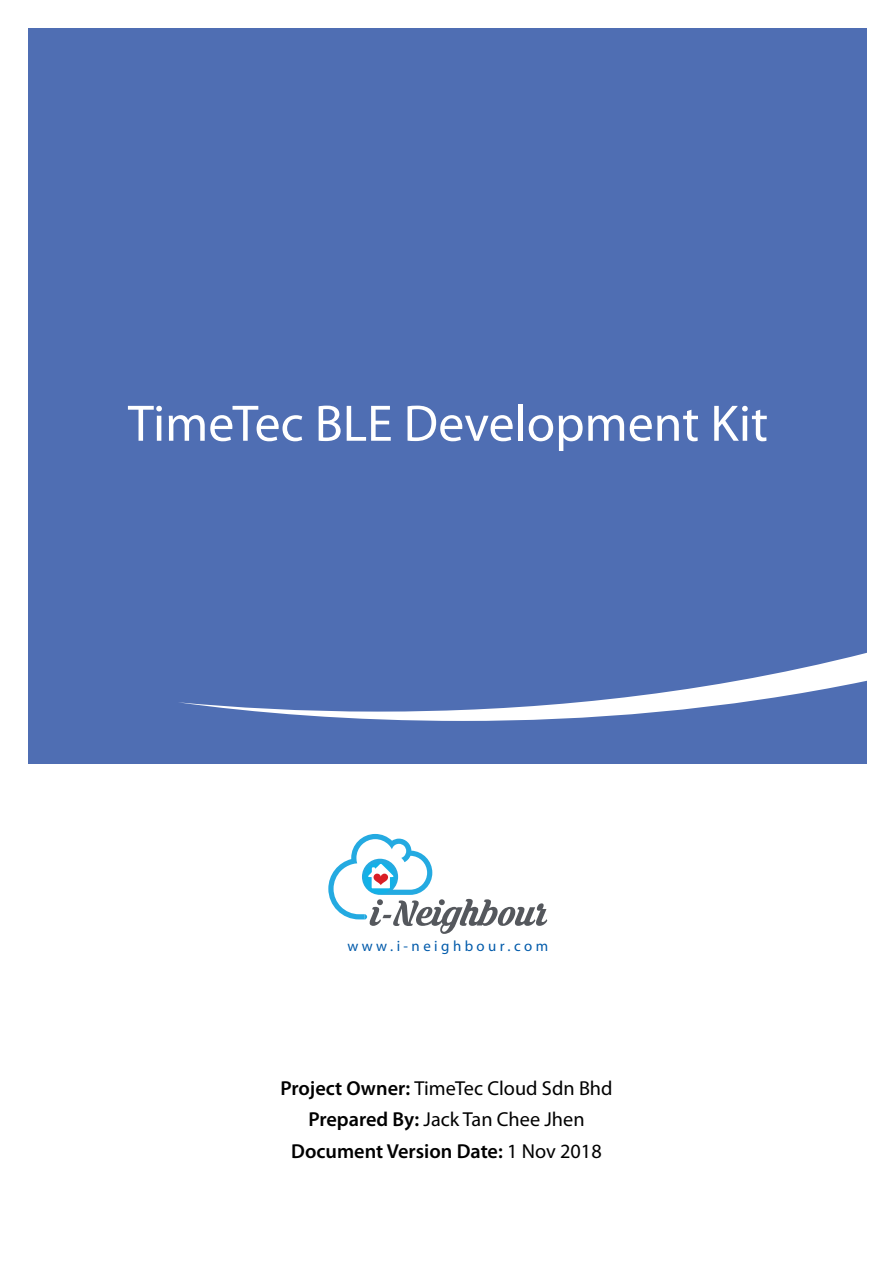
<style>
.page{position:relative;width:893px;height:1276px;background:#fff}
.page>*{position:absolute;margin:0;border:0;box-sizing:border-box;transform-origin:0 0}
.t1{font:51.75px "Myriad Pro";color:#fff}
.t2{font:20.25px "Myriad Pro";color:#000}
.t3{font:600 20.25px "Myriad Pro";color:#000}
.t4{font:14.85px "Myriad";letter-spacing:.23em;color:#015aaa}
.s1{font-weight:600}
.s2{font-weight:400}
</style>
<div class="page">
<div style="left:28px;top:28px;width:839px;height:735px;background:#4f6eb3"></div>
<svg style="left:179px;top:652px;width:688px;height:69px"></svg>
<svg style="left:328px;top:834px;width:219px;height:100px"></svg>
<p class="t1" style="left:128px;top:391px;width:642px">TimeTec BLE Development Kit</p>
<p class="t4" style="left:347px;top:938px;width:202px">www.i-neighbour.com</p>
<p class="t2" style="left:280px;top:1075px;width:334px"><span class="s1">Project Owner:</span> TimeTec Cloud Sdn Bhd</p>
<p class="t2" style="left:308px;top:1107px;width:278px"><span class="s1">Prepared By:</span> Jack Tan Chee Jhen</p>
<p class="t3" style="left:291px;top:1138px;width:312px">Document Version Date: <span class="s2">1 Nov 2018</span></p>
</div>
